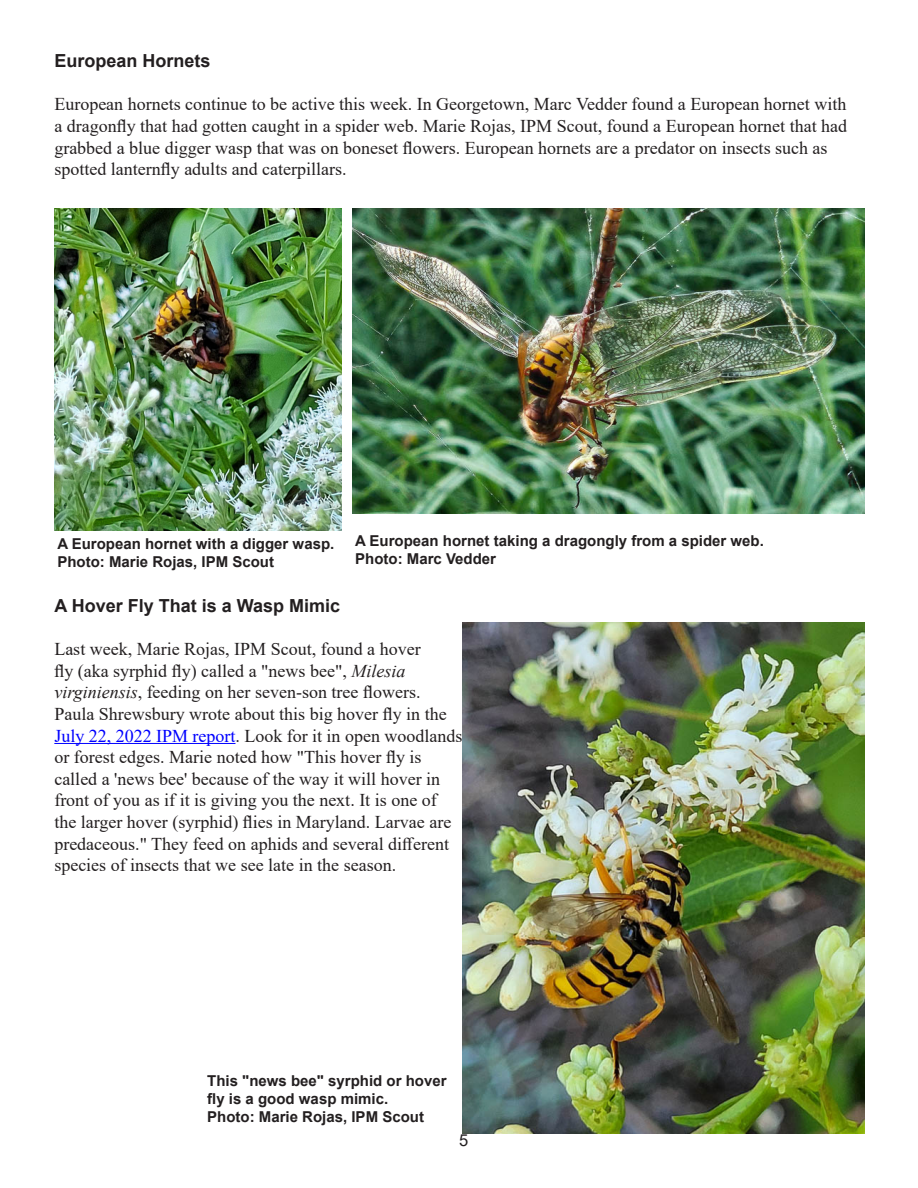
<style>
.page{position:relative;width:918px;height:1188px;background:#fff}
.page>*{position:absolute;margin:0;border:0;box-sizing:border-box;transform-origin:0 0}
.t1{font:18px/21.6px "Times New Roman";color:#231f20}
.t2{font:700 18px "Arial";color:#231f20}
.t3{font:16.5px "Arial";color:#231f20}
.Photo_credit{font:700 15px/18px "Arial";color:#231f20}
.s1{font-style:italic}
.s2{color:#00f}
</style>
<div class="page">
<hr style="left:54px;top:743px;width:181px;height:1px;background:#00f">
<img style="left:352px;top:209px;width:512px;height:305px">
<img style="left:54px;top:209px;width:288px;height:322px">
<img style="left:462px;top:623px;width:402px;height:511px">
<p class="t2" style="left:54px;top:48px;width:158px">European Hornets</p>
<p class="t1" style="left:54px;top:93px;width:794px">European hornets continue to be active this week. In Georgetown, Marc Vedder found a European hornet with a dragonfly that had gotten caught in a spider web. Marie Rojas, IPM Scout, found a European hornet that had grabbed a blue digger wasp that was on boneset flowers. European hornets are a predator on insects such as spotted lanternfly adults and caterpillars.</p>
<p class="Photo_credit" style="left:57px;top:535px;width:279px">A European hornet with a digger wasp.</p>
<p class="Photo_credit" style="left:57px;top:553px;width:218px">Photo: Marie Rojas, IPM Scout</p>
<p class="Photo_credit" style="left:355px;top:532px;width:410px">A European hornet taking a dragongly from a spider web.</p>
<p class="Photo_credit" style="left:355px;top:550px;width:142px">Photo: Marc Vedder</p>
<p class="t2" style="left:54px;top:593px;width:287px">A Hover Fly That is a Wasp Mimic</p>
<p class="t1" style="left:54px;top:638px;width:410px">Last week, Marie Rojas, IPM Scout, found a hover<br>fly (aka syrphid fly) called a "news bee", <span class="s1">Milesia virginiensis</span>, feeding on her seven-son tree flowers.<br>Paula Shrewsbury wrote about this big hover fly in the <span class="s2">July 22, 2022 IPM report</span>. Look for it in open woodlands or forest edges. Marie noted how "This hover fly is called a 'news bee' because of the way it will hover in front of you as if it is giving you the next. It is one of the larger hover (syrphid) flies in Maryland. Larvae are predaceous." They feed on aphids and several different species of insects that we see late in the season.</p>
<p class="Photo_credit" style="left:207px;top:1072px;width:241px">This "news bee" syrphid or hover fly is a good wasp mimic.</p>
<p class="Photo_credit" style="left:207px;top:1108px;width:218px">Photo: Marie Rojas, IPM Scout</p>
<p class="t3" style="left:459px;top:1129px;width:11px">5</p>
</div>
